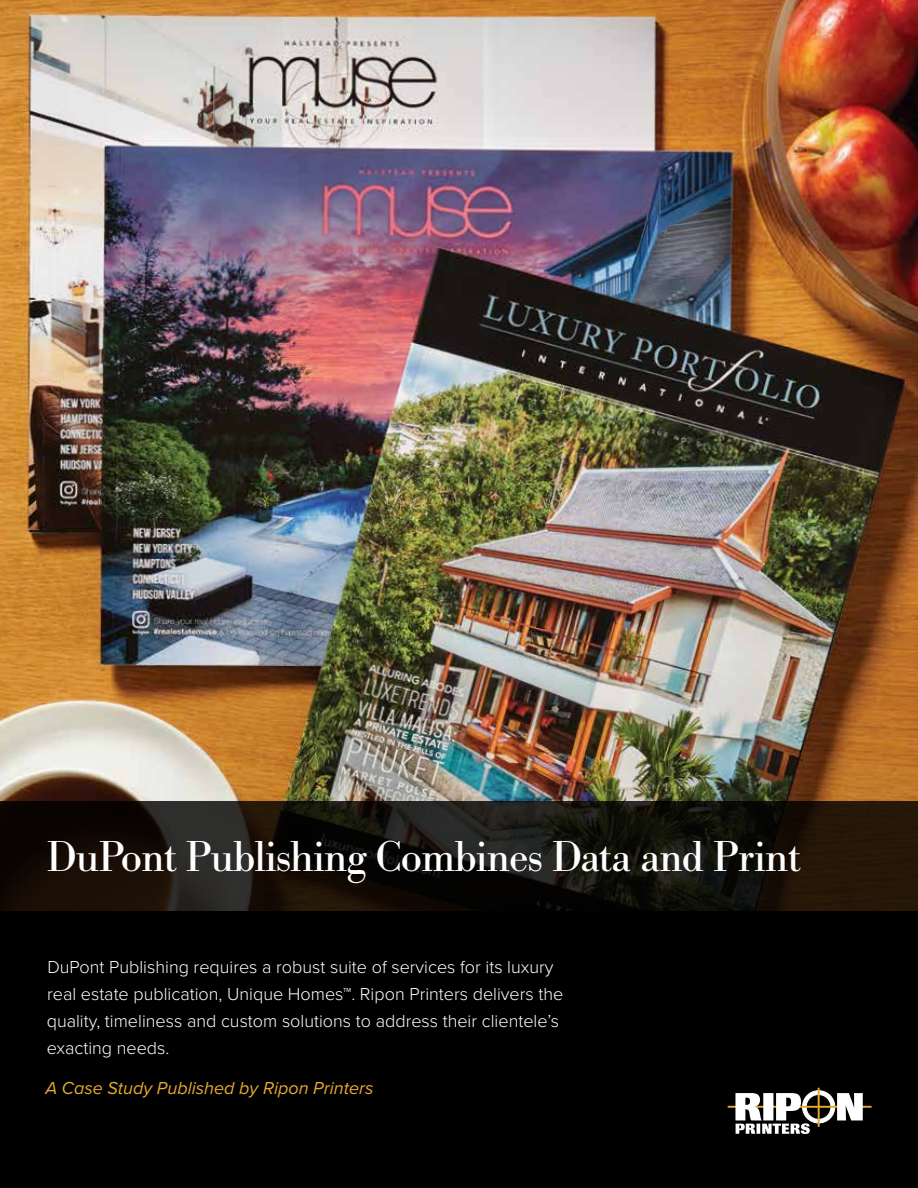
<style>
.page{position:relative;width:918px;height:1188px;background:#fff}
.page>*{position:absolute;margin:0;border:0;box-sizing:border-box;transform-origin:0 0}
.t1{font:45px "Bodoni URW";letter-spacing:-.025em;color:#fff}
.t2{font:300 18px/27px "Proxima Nova";color:#fff}
.t3{font:italic 18px "Proxima Nova";color:#e6a831}
</style>
<div class="page">
<img style="left:0;top:0;width:918px;height:801px">
<svg style="left:0;top:801px;width:918px;height:111px;background:#17120c"></svg>
<div style="left:0;top:912px;width:918px;height:276px;background:#000"></div>
<svg style="left:728px;top:1088px;width:144px;height:46px"></svg>
<h1 class="t1" style="left:46px;top:830px;width:756px">DuPont Publishing Combines Data and Print</h1>
<p class="t2" style="left:47px;top:953px;width:518px">DuPont Publishing requires a robust suite of services for its luxury real estate publication, Unique Homes™. Ripon Printers delivers the quality, timeliness and custom solutions to address their clientele’s exacting needs.</p>
<p class="t3" style="left:45px;top:1077px;width:329px">A Case Study Published by Ripon Printers</p>
</div>
